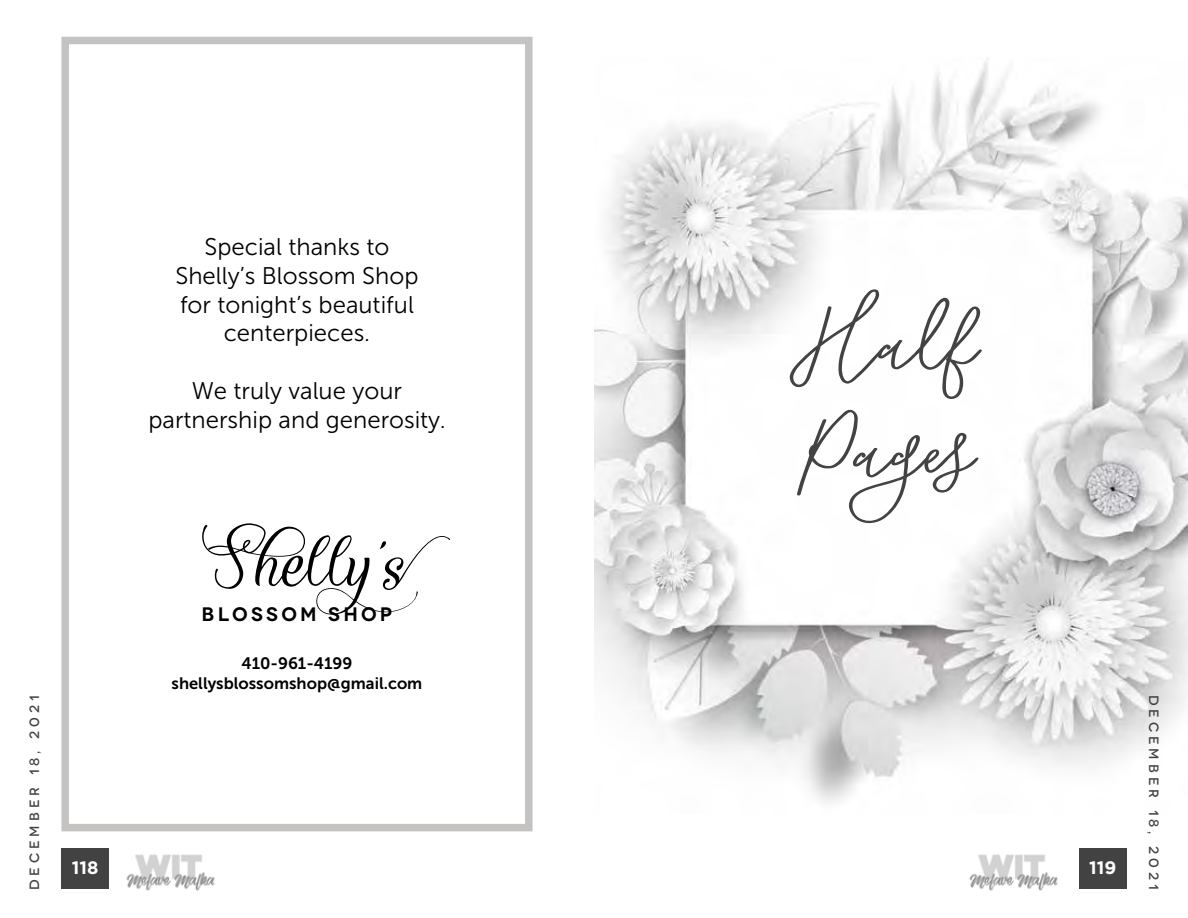
<style>
.page{position:relative;width:1188px;height:918px;background:#fff}
.page>*{position:absolute;margin:0;border:0;box-sizing:border-box;transform-origin:0 0}
.t1{font:700 142.5px/108px "Blooming Elegant Monoline";color:#434343}
.t2{font:84px "Adorabelle";letter-spacing:.01em;color:#000}
.t3{font:24px/28.8px "Museo Sans 300";color:#000;text-align:center}
.t4{font:600 19.5px "Novecentowide";letter-spacing:.17em;color:#000}
.t5{font:700 18px "Gotham";color:#fff}
.t6{font:16.5px/19.8px "Museo Sans 700";color:#000;text-align:center}
.t7{font:500 13.5px "Novecentowide";letter-spacing:.3em;color:#424242}
</style>
<div class="page">
<div style="left:61px;top:849px;width:48px;height:40px;background:#424242"></div>
<img style="left:126px;top:854px;width:89px;height:37px">
<img style="left:594px;top:57px;width:594px;height:746px">
<div style="left:1079px;top:848px;width:48px;height:41px;background:#424242"></div>
<img style="left:969px;top:854px;width:89px;height:37px">
<div style="left:61px;top:37px;width:472px;height:794px;border:8px solid #c5c2c2"></div>
<p class="t7" style="left:26px;top:890px;width:196px;rotate:-90deg">December 18, 2021</p>
<p class="t5" style="left:72px;top:856px;width:28px">118</p>
<p class="t3" style="left:175px;top:232px;width:245px">Special thanks to<br>Shelly’s Blossom Shop for tonight’s beautiful centerpieces.</p>
<p class="t3" style="left:148px;top:376px;width:299px">We truly value your partnership and generosity.</p>
<h2 class="t2" style="left:194px;top:508px;width:258px">Shelly’s</h2>
<p class="t4" style="left:202px;top:602px;width:192px">BLOSSOM SHOP</p>
<p class="t6" style="left:172px;top:654px;width:252px">410-961-4199 shellysblossomshop@gmail.com</p>
<h1 class="t1" style="left:795px;top:295px;width:185px">Half<br>Pages</h1>
<p class="t5" style="left:1089px;top:856px;width:29px">119</p>
<p class="t7" style="left:1162px;top:695px;width:196px;rotate:90deg">December 18, 2021</p>
</div>
